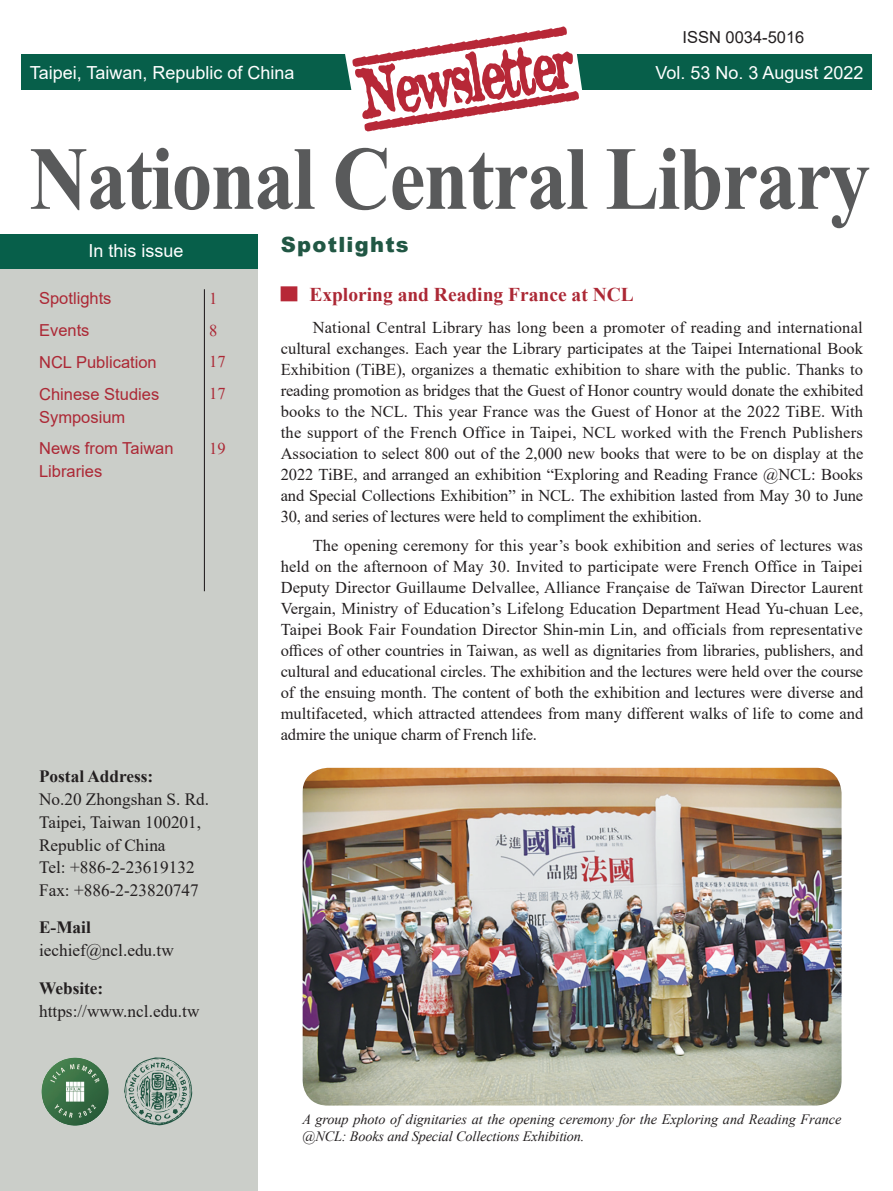
<style>
.page{position:relative;width:893px;height:1191px;background:#fff}
.page>*{position:absolute;margin:0;border:0;box-sizing:border-box;transform-origin:0 0}
.t1{font:700 90px "Times New Roman";letter-spacing:-.02em;color:#595a5b;scale:.9 1}
.大標{font:900 21px "Arial";letter-spacing:.06em;color:#215744}
.中標{font:700 19.5px "Times New Roman";color:#ac2835}
.t2{font:18px "Arial";color:#fff}
.t3{font:17.25px "Times New Roman";color:#231f20}
.t4{font:700 17.25px "Times New Roman";color:#231f20}
.t5{font:16.95px "DF Ming Md HKP BF";color:#b72837;scale:1.1 1}
._0_2內文{font:16.5px/21px "Times New Roman";letter-spacing:-.01em;color:#231f20;text-align:justify}
.t6{font:16.5px/22.8px "Arial";color:#ac2835}
.t7{font:16.5px "Arial";color:#231f20}
.t8{font:16.5px "Times New Roman";color:#ac2835}
.圖說{font:italic 14.25px/17.1px "Times New Roman";letter-spacing:-.005em;color:#231f20}
</style>
<div class="page">
<div style="left:0;top:255px;width:257px;height:936px;background:#cbcec9"></div>
<img style="left:302px;top:768px;width:540px;height:337px">
<div style="left:0;top:234px;width:257px;height:34px;background:#075f4a"></div>
<div style="left:21px;top:54px;width:851px;height:35px;background:#075f4a"></div>
<hr style="left:204px;top:289px;width:1px;height:302px;background:#231f20">
<img style="left:343px;top:26px;width:243px;height:106px">
<svg style="left:124px;top:1057px;width:68px;height:68px"></svg>
<img style="left:41px;top:1057px;width:68px;height:69px">
<p class="t7" style="left:682px;top:26px;width:123px">ISSN 0034-5016</p>
<p class="t2" style="left:30px;top:61px;width:266px">Taipei, Taiwan, Republic of China</p>
<p class="t2" style="left:655px;top:61px;width:210px">Vol. 53 No. 3 August 2022</p>
<p class="t1" style="left:30px;top:114px;width:935px">National Central Library</p>
<p class="大標" style="left:281px;top:229px;width:129px">Spotlights</p>
<p class="t8" style="left:209px;top:287px;width:10px">1</p>
<p class="t8" style="left:209px;top:318px;width:10px">8</p>
<p class="t8" style="left:209px;top:350px;width:18px">17</p>
<p class="t8" style="left:209px;top:382px;width:18px">17</p>
<p class="t2" style="left:88px;top:239px;width:97px">In this issue</p>
<p class="t6" style="left:39px;top:287px;width:74px">Spotlights</p>
<p class="t6" style="left:39px;top:319px;width:52px">Events</p>
<p class="t6" style="left:39px;top:350px;width:119px">NCL Publication</p>
<p class="t6" style="left:39px;top:382px;width:122px">Chinese Studies<br>Symposium</p>
<p class="t6" style="left:39px;top:437px;width:136px">News from Taiwan</p>
<p class="t6" style="left:39px;top:460px;width:65px">Libraries</p>
<p class="t5" style="left:280px;top:285px;width:19px">■</p>
<p class="中標" style="left:309px;top:281px;width:326px">Exploring and Reading France at NCL</p>
<p class="_0_2內文" style="left:281px;top:316px;width:584px;text-indent:32px">National Central Library has long been a promoter of reading and international cultural exchanges. Each year the Library participates at the Taipei International Book Exhibition (TiBE), organizes a thematic exhibition to share with the public. Thanks to reading promotion as bridges that the Guest of Honor country would donate the exhibited books to the NCL. This year France was the Guest of Honor at the 2022 TiBE. With the support of the French Office in Taipei, NCL worked with the French Publishers Association to select 800 out of the 2,000 new books that were to be on display at the 2022 TiBE, and arranged an exhibition “Exploring and Reading France @NCL: Books and Special Collections Exhibition” in NCL. The exhibition lasted from May 30 to June 30, and series of lectures were held to compliment the exhibition.</p>
<p class="_0_2內文" style="left:281px;top:534px;width:584px;text-indent:32px">The opening ceremony for this year’s book exhibition and series of lectures was held on the afternoon of May 30. Invited to participate were French Office in Taipei Deputy Director Guillaume Delvallee, Alliance Française de Taïwan Director Laurent Vergain, Ministry of Education’s Lifelong Education Department Head Yu-chuan Lee, Taipei Book Fair Foundation Director Shin-min Lin, and officials from representative offices of other countries in Taiwan, as well as dignitaries from libraries, publishers, and cultural and educational circles. The exhibition and the lectures were held over the course of the ensuing month. The content of both the exhibition and lectures were diverse and multifaceted, which attracted attendees from many different walks of life to come and admire the unique charm of French life.</p>
<p class="t8" style="left:209px;top:437px;width:18px">19</p>
<p class="t4" style="left:39px;top:764px;width:116px">Postal Address:</p>
<p class="t3" style="left:39px;top:787px;width:171px">No.20 Zhongshan S. Rd.</p>
<p class="t3" style="left:39px;top:810px;width:164px">Taipei, Taiwan 100201,</p>
<p class="t3" style="left:39px;top:832px;width:128px">Republic of China</p>
<p class="t3" style="left:39px;top:855px;width:157px">Tel: +886-2-23619132</p>
<p class="t3" style="left:39px;top:878px;width:161px">Fax: +886-2-23820747</p>
<p class="t4" style="left:39px;top:915px;width:53px">E-Mail</p>
<p class="t3" style="left:39px;top:938px;width:136px">iechief@ncl.edu.tw</p>
<p class="t4" style="left:39px;top:975px;width:66px">Website:</p>
<p class="t3" style="left:39px;top:998px;width:162px">https://www.ncl.edu.tw</p>
<p class="圖說" style="left:302px;top:1110px;width:541px">A group photo of dignitaries at the opening ceremony for the Exploring and Reading France @NCL: Books and Special Collections Exhibition.</p>
</div>
